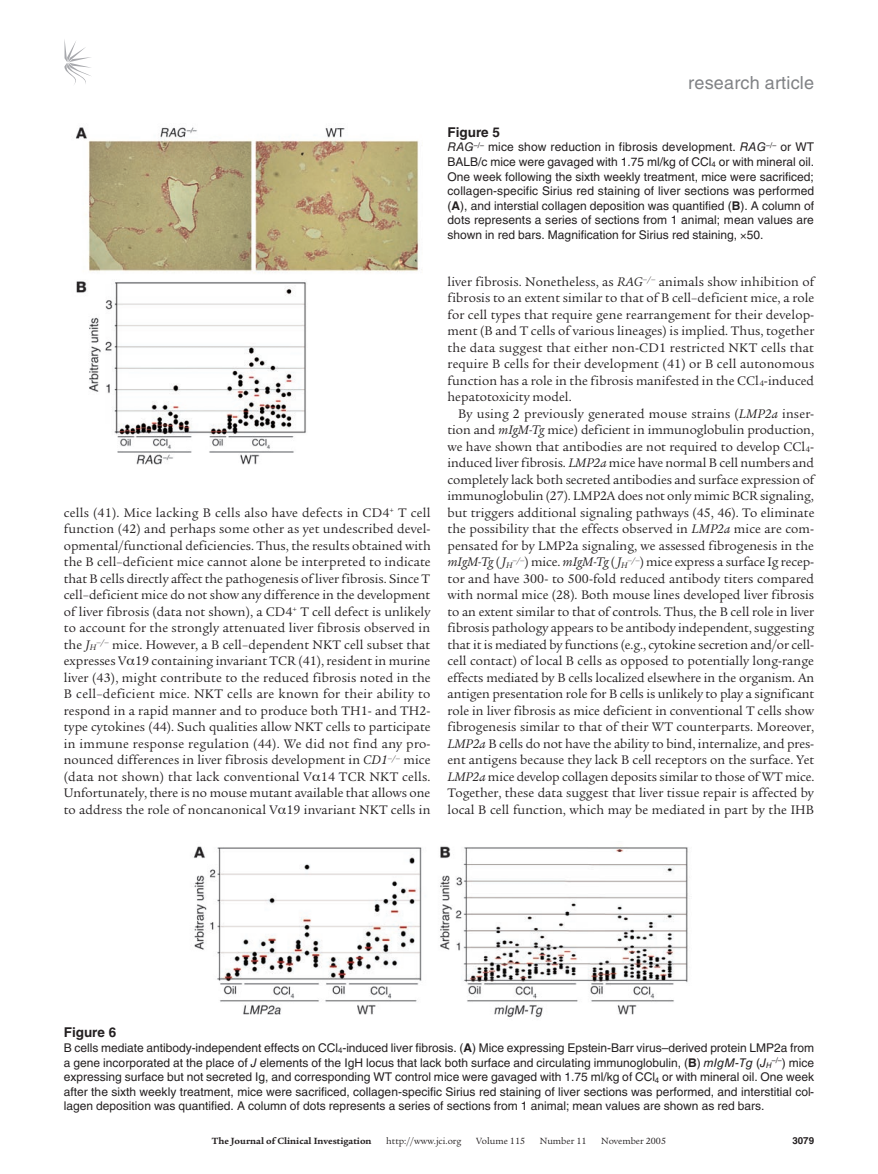
<style>
.page{position:relative;width:878px;height:1174px;background:#fff}
.page>*{position:absolute;margin:0;border:0;box-sizing:border-box;transform-origin:0 0}
.t1{font:18px "Helvetica LT Std";letter-spacing:.01em;color:#808285}
.t2{font:13.5px/16.5px "Legacy Serif Std";letter-spacing:.005em;color:#231f20;text-align:justify}
.t3{font:700 13.5px "Helvetica LT Std";color:#231f20}
.t4{font:12px/14.7px "Helvetica LT Std";color:#231f20;text-align:justify}
.t5{font:9.75px "Legacy Serif Std";color:#231f20}
.t6{font:700 9.75px "Legacy Serif Std";color:#231f20}
.t7{font:700 9.75px "Helvetica LT Std";color:#231f20}
.s1{font-style:italic}
.s2{font-weight:700}
</style>
<div class="page">
<svg style="left:64px;top:39px;width:27px;height:46px"></svg>
<img style="left:75px;top:127px;width:347px;height:338px">
<img style="left:193px;top:846px;width:497px;height:171px">
<h1 class="t1" style="left:688px;top:72px;width:127px">research article</h1>
<p class="t2" style="left:64px;top:504px;width:368px">cells (41). Mice lacking B cells also have defects in CD4<sup>+</sup> T cell function (42) and perhaps some other as yet undescribed devel&shy;opmental/functional deficiencies. Thus, the results obtained with the B cell–deficient mice cannot alone be interpreted to indicate that B cells directly affect the pathogenesis of liver fibrosis. Since T cell–deficient mice do not show any difference in the development of liver fibrosis (data not shown), a CD4<sup>+</sup> T cell defect is unlikely to account for the strongly attenuated liver fibrosis observed in the <span class="s1">J</span><sub>H</sub><sup>–/–</sup> mice. However, a B cell–dependent NKT cell subset that expresses V 19 containing invariant TCR (41), resident in murine liver (43), might contribute to the reduced fibrosis noted in the B cell–deficient mice. NKT cells are known for their ability to respond in a rapid manner and to produce both TH1- and TH2- type cytokines (44). Such qualities allow NKT cells to participate in immune response regulation (44). We did not find any pro&shy;nounced differences in liver fibrosis development in <span class="s1">CD1</span><sup>–/–</sup> mice (data not shown) that lack conventional V 14 TCR NKT cells.<br>Unfortunately, there is no mouse mutant available that allows one to address the role of noncanonical V 19 invariant NKT cells in</p>
<p class="t3" style="left:447px;top:124px;width:54px">Figure 5</p>
<p class="t4" style="left:447px;top:140px;width:368px"><span class="s1">RAG</span><sup>–/–</sup> mice show reduction in fibrosis development. <span class="s1">RAG</span><sup>–/–</sup> or WT BALB/c mice were gavaged with 1.75 ml/kg of CCl<sub>4</sub> or with mineral oil.<br>One week following the sixth weekly treatment, mice were sacrificed; collagen-specific Sirius red staining of liver sections was performed (<span class="s2">A</span>), and interstial collagen deposition was quantified (<span class="s2">B</span>). A column of dots represents a series of sections from 1 animal; mean values are shown in red bars. Magnification for Sirius red staining, 50.</p>
<p class="t2" style="left:447px;top:273px;width:368px">liver fibrosis. Nonetheless, as <span class="s1">RAG</span><sup>–/–</sup> animals show inhibition of fibrosis to an extent similar to that of B cell–deficient mice, a role for cell types that require gene rearrangement for their develop&shy;ment (B and T cells of various lineages) is implied. Thus, together the data suggest that either non-CD1 restricted NKT cells that require B cells for their development (41) or B cell autonomous function has a role in the fibrosis manifested in the CCl<sub>4</sub>-induced hepatotoxicity model.</p>
<p class="t2" style="left:447px;top:405px;width:368px;text-indent:11px">By using 2 previously generated mouse strains (<span class="s1">LMP2a</span> inser&shy;tion and <span class="s1">mIgM-Tg</span> mice) deficient in immunoglobulin production, we have shown that antibodies are not required to develop CCl<sub>4</sub>- induced liver fibrosis. <span class="s1">LMP2a</span> mice have normal B cell numbers and completely lack both secreted antibodies and surface expression of immunoglobulin (27). LMP2A does not only mimic BCR signaling, but triggers additional signaling pathways (45, 46). To eliminate the possibility that the effects observed in <span class="s1">LMP2a</span> mice are com&shy;pensated for by LMP2a signaling, we assessed fibrogenesis in the <span class="s1">mIgM-Tg</span> (<span class="s1">J</span><sub>H</sub><sup>–/–</sup>) mice. <span class="s1">mIgM-Tg</span> (<span class="s1">J</span><sub>H</sub><sup>–/–</sup>) mice express a surface Ig recep&shy;tor and have 300- to 500-fold reduced antibody titers compared with normal mice (28). Both mouse lines developed liver fibrosis to an extent similar to that of controls. Thus, the B cell role in liver fibrosis pathology appears to be antibody independent, suggesting that it is mediated by functions (e.g., cytokine secretion and/or cell&shy;cell contact) of local B cells as opposed to potentially long-range effects mediated by B cells localized elsewhere in the organism. An antigen presentation role for B cells is unlikely to play a significant role in liver fibrosis as mice deficient in conventional T cells show fibrogenesis similar to that of their WT counterparts. Moreover, <span class="s1">LMP2a</span> B cells do not have the ability to bind, internalize, and pres&shy;ent antigens because they lack B cell receptors on the surface. Yet <span class="s1">LMP2a</span> mice develop collagen deposits similar to those of WT mice.<br>Together, these data suggest that liver tissue repair is affected by local B cell function, which may be mediated in part by the IHB</p>
<p class="t3" style="left:64px;top:1024px;width:54px">Figure 6</p>
<p class="t4" style="left:64px;top:1040px;width:752px">B cells mediate antibody-independent effects on CCl<sub>4</sub>-induced liver fibrosis. (<span class="s2">A</span>) Mice expressing Epstein-Barr virus–derived protein LMP2a from a gene incorporated at the place of <span class="s1">J</span> elements of the IgH locus that lack both surface and circulating immunoglobulin, (<span class="s2">B</span>) <span class="s1">mIgM-Tg</span> (<span class="s1">J</span><sub>H</sub><sup>–/–</sup>) mice expressing surface but not secreted Ig, and corresponding WT control mice were gavaged with 1.75 ml/kg of CCl<sub>4</sub> or with mineral oil. One week after the sixth weekly treatment, mice were sacrificed, collagen-specific Sirius red staining of liver sections was performed, and interstitial col&shy;lagen deposition was quantified. A column of dots represents a series of sections from 1 animal; mean values are shown as red bars.</p>
<p class="t6" style="left:212px;top:1135px;width:161px">The Journal of Clinical Investigation</p>
<p class="t5" style="left:386px;top:1135px;width:77px">http://www.jci.org</p>
<p class="t5" style="left:476px;top:1135px;width:50px">Volume 115</p>
<p class="t5" style="left:540px;top:1135px;width:48px">Number 11</p>
<p class="t5" style="left:601px;top:1135px;width:66px">November 2005</p>
<p class="t7" style="left:792px;top:1134px;width:23px">3079</p>
</div>
